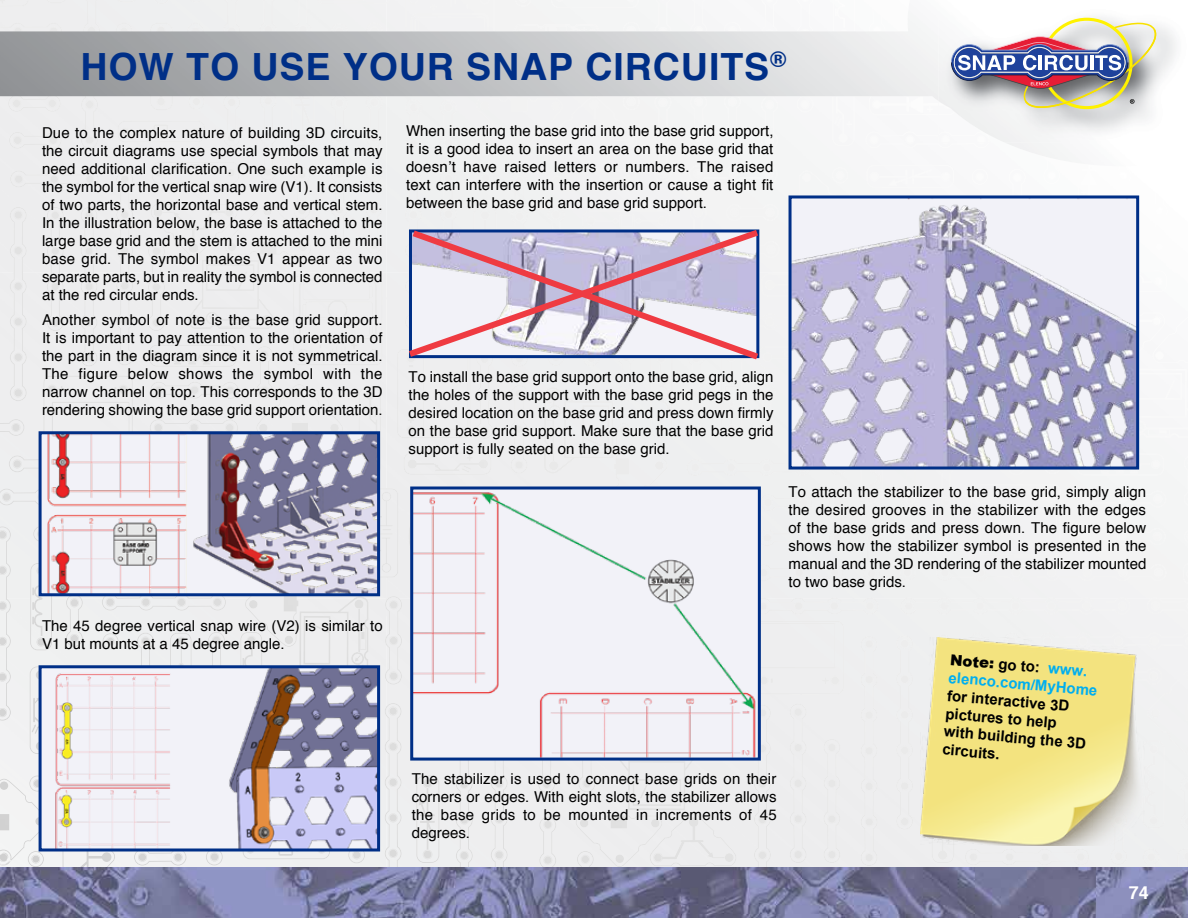
<style>
.page{position:relative;width:1188px;height:918px;background:#fff}
.page>*{position:absolute;margin:0;border:0;box-sizing:border-box;transform-origin:0 0}
.t1{font:700 37.5px "Helvetica";letter-spacing:.025em;color:#002f87}
.t2{font:700 18px "Helvetica";color:#fff}
.t3{font:15px/18px "Helvetica";color:#000;text-align:justify}
.t4{font:700 15px/18px "Arial";color:#000}
.t5{font:700 15px/18px "Arial";color:#00aeef}
.s1{font-weight:900;color:#000}
.s2{color:#000}
</style>
<div class="page">
<div style="left:387px;top:289px;width:414px;height:195px;background:#eeeff0"></div>
<img style="left:0;top:755px;width:385px;height:112px">
<img style="left:801px;top:614px;width:1px;height:18px">
<img style="left:380px;top:438px;width:7px;height:46px">
<img style="left:0;top:397px;width:39px;height:129px">
<img style="left:385px;top:755px;width:492px;height:112px">
<div style="left:538px;top:635px;width:375px;height:195px;background:#eeeeef"></div>
<img style="left:0;top:526px;width:410px;height:229px">
<img style="left:30px;top:560px;width:268px;height:90px">
<div style="left:380px;top:484px;width:680px;height:100px;background:#eff0f0"></div>
<div style="left:902px;top:470px;width:159px;height:37px;background:#f2f2f3"></div>
<div style="left:10px;top:207px;width:694px;height:231px;background:#ededee"></div>
<img style="left:331px;top:164px;width:857px;height:125px">
<div style="left:260px;top:164px;width:411px;height:22px;background:#eff0f0"></div>
<svg style="left:951px;top:18px;width:207px;height:91px"></svg>
<img style="left:0;top:867px;width:1188px;height:51px">
<img style="left:46px;top:435px;width:330px;height:157px">
<div style="left:39px;top:431px;width:341px;height:165px;border:3px solid #002f87"></div>
<img style="left:43px;top:669px;width:333px;height:179px">
<div style="left:39px;top:665px;width:341px;height:187px;border:3px solid #002f87"></div>
<img style="left:414px;top:491px;width:343px;height:266px">
<div style="left:410px;top:487px;width:351px;height:274px;border:3px solid #002f87"></div>
<svg style="left:406px;top:226px;width:359px;height:138px"></svg>
<img style="left:793px;top:199px;width:342px;height:267px">
<div style="left:789px;top:195px;width:350px;height:275px;border:3px solid #002f87"></div>
<img style="left:921px;top:638px;width:224px;height:207px">
<h1 class="t1" style="left:80px;top:36px;width:707px">HOW TO USE YOUR SNAP CIRCUITS<sup>®</sup></h1>
<p class="t3" style="left:42px;top:124px;width:342px">Due to the complex nature of building 3D circuits, the circuit diagrams use special symbols that may need additional clarification. One such example is the symbol for the vertical snap wire (V1). It consists of two parts, the horizontal base and vertical stem.<br>In the illustration below, the base is attached to the large base grid and the stem is attached to the mini base grid. The symbol makes V1 appear as two separate parts, but in reality the symbol is connected at the red circular ends.</p>
<p class="t3" style="left:42px;top:311px;width:342px">Another symbol of note is the base grid support.<br>It is important to pay attention to the orientation of the part in the diagram since it is not symmetrical.<br>The figure below shows the symbol with the narrow channel on top. This corresponds to the 3D rendering showing the base grid support orientation.</p>
<p class="t3" style="left:42px;top:617px;width:342px">The 45 degree vertical snap wire (V2) is similar to<br>V1 but mounts at a 45 degree angle.</p>
<p class="t3" style="left:406px;top:123px;width:369px">When inserting the base grid into the base grid support, it is a good idea to insert an area on the base grid that doesn’t have raised letters or numbers. The raised text can interfere with the insertion or cause a tight fit between the base grid and base grid support.</p>
<p class="t3" style="left:409px;top:368px;width:366px">To install the base grid support onto the base grid, align the holes of the support with the base grid pegs in the desired location on the base grid and press down firmly on the base grid support. Make sure that the base grid support is fully seated on the base grid.</p>
<p class="t3" style="left:789px;top:483px;width:360px">To attach the stabilizer to the base grid, simply align the desired grooves in the stabilizer with the edges of the base grids and press down. The figure below shows how the stabilizer symbol is presented in the manual and the 3D rendering of the stabilizer mounted to two base grids.</p>
<p class="t3" style="left:412px;top:770px;width:367px">The stabilizer is used to connect base grids on their corners or edges. With eight slots, the stabilizer allows the base grids to be mounted in increments of 45 degrees.</p>
<p class="t5" style="left:951px;top:651px;width:151px;rotate:5deg"><span class="s1">Note:</span> <span class="s2">go to:</span> www. elenco.com/MyHome</p>
<p class="t4" style="left:948px;top:687px;width:144px;rotate:5deg">for interactive 3D pictures to help with building the 3D circuits.</p>
<p class="t2" style="left:1129px;top:878px;width:22px">74</p>
</div>
